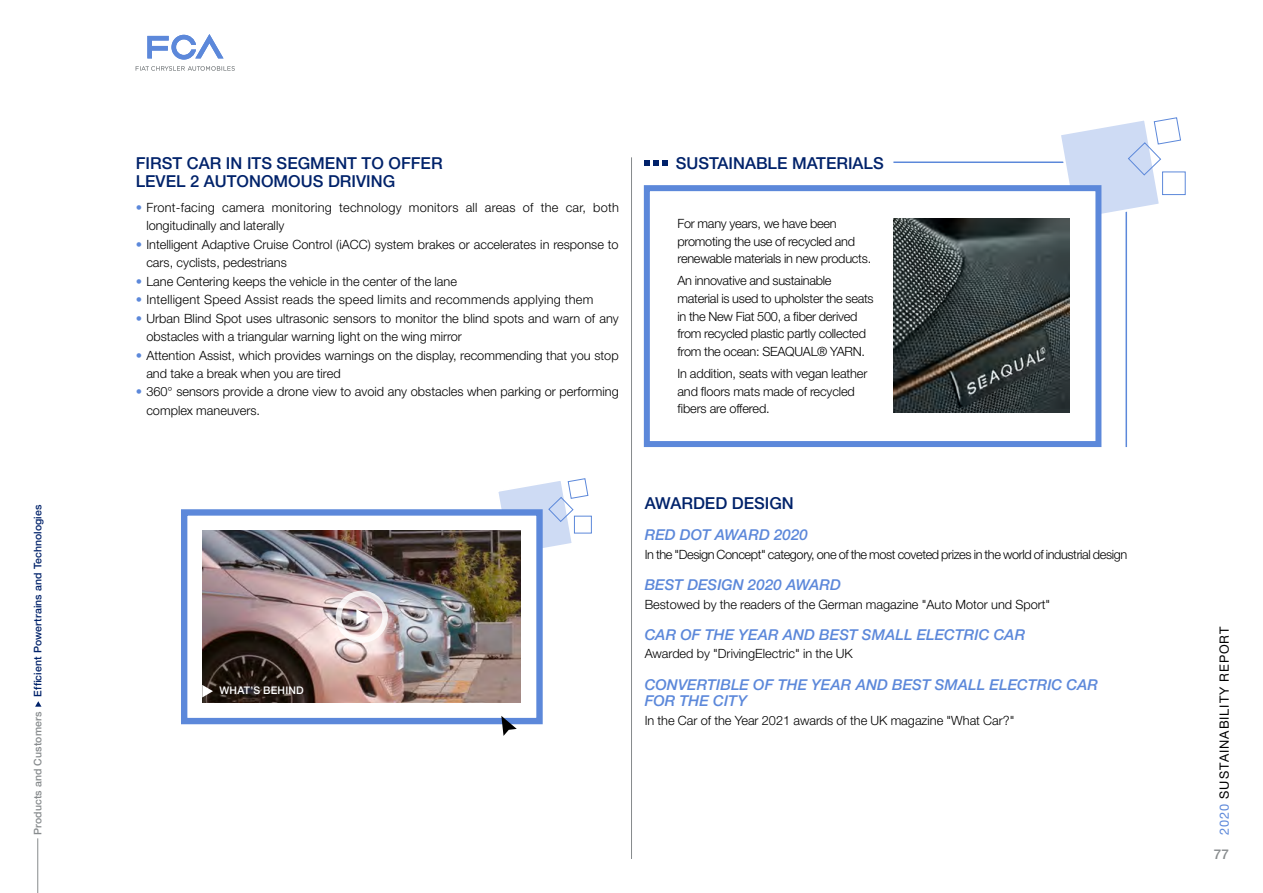
<style>
.page{position:relative;width:1263px;height:893px;background:#fff}
.page>*{position:absolute;margin:0;border:0;box-sizing:border-box;transform-origin:0 0}
.t1{font:500 16.5px/18px "Helvetica Neue LT Pro";color:#00226a}
.t2{font:italic 500 15px/16.5px "Helvetica Neue LT Pro";letter-spacing:.005em;color:#5c88da}
.t3{font:500 13.5px "Helvetica Neue LT Pro";color:#878b8d}
.t4{font:300 12.75px/18.5px "Helvetica Neue LT Pro";color:#000}
.t5{font:300 12.75px/17.7px "Helvetica Neue LT Pro";letter-spacing:-.02em;color:#000}
.t6{font:300 12.75px/18.5px "Helvetica Neue LT Pro";letter-spacing:.02em;color:#000}
.t7{font:300 12.75px "Helvetica Neue LT Pro";letter-spacing:-.03em;color:#000}
.t8{font:12.75px "Helvetica Neue LT Pro";letter-spacing:.07em;color:#000}
.t9{font:500 10.5px "Helvetica Neue LT Pro";letter-spacing:.01em;color:#00226a}
.t10{font:500 10.5px "Helvetica Neue LT Pro";letter-spacing:.01em;color:#878b8d}
.t11{font:500 10.5px "Helvetica Neue LT Pro";letter-spacing:.02em;color:#fff}
.s1{font-weight:400;color:#5c88da}
.s2{color:#5c88da}
</style>
<div class="page">
<hr style="left:37px;top:838px;width:1px;height:55px;background:#878b8d">
<svg style="left:35px;top:701px;width:7px;height:6px"></svg>
<svg style="left:893px;top:161px;width:234px;height:286px"></svg>
<svg style="left:1057px;top:117px;width:124px;height:106px"></svg>
<svg style="left:645px;top:160px;width:22px;height:5px"></svg>
<div style="left:647px;top:188px;width:451px;height:256px;background:#fff"></div>
<div style="left:644px;top:185px;width:457px;height:262px;border:6px solid #5c88da"></div>
<img style="left:893px;top:219px;width:176px;height:193px">
<svg style="left:498px;top:478px;width:90px;height:70px"></svg>
<div style="left:574px;top:516px;width:18px;height:17px;border:1px solid #5c88da"></div>
<div style="left:181px;top:509px;width:362px;height:215px;background:#fff;border:6px solid #5c88da"></div>
<svg style="left:501px;top:716px;width:16px;height:20px"></svg>
<img style="left:203px;top:531px;width:318px;height:172px">
<svg style="left:202px;top:685px;width:11px;height:12px"></svg>
<svg style="left:336px;top:591px;width:52px;height:52px"></svg>
<hr style="left:631px;top:157px;width:1px;height:702px;background:#878b8d">
<svg style="left:147px;top:34px;width:76px;height:26px"></svg>
<svg style="left:136px;top:66px;width:99px;height:5px"></svg>
<p class="t9" style="left:32px;top:697px;width:194px;rotate:-90deg">Efficient Powertrains and Technologies</p>
<p class="t10" style="left:32px;top:835px;width:125px;rotate:-90deg">Products and Customers</p>
<p class="t1" style="left:136px;top:154px;width:308px">FIRST CAR IN ITS SEGMENT TO OFFER<br>LEVEL 2 AUTONOMOUS DRIVING</p>
<p class="t6" style="left:146px;top:198px;width:474px;text-indent:-11px"><span class="s1">•</span> Front-facing camera monitoring technology monitors all areas of the car, both longitudinally and laterally</p>
<p class="t4" style="left:146px;top:235px;width:474px;text-indent:-11px"><span class="s1">•</span> Intelligent Adaptive Cruise Control (iACC) system brakes or accelerates in response to cars, cyclists, pedestrians</p>
<p class="t4" style="left:136px;top:272px;width:323px"><span class="s1">•</span> Lane Centering keeps the vehicle in the center of the lane</p>
<p class="t6" style="left:136px;top:290px;width:459px"><span class="s1">•</span> Intelligent Speed Assist reads the speed limits and recommends applying them</p>
<p class="t4" style="left:146px;top:309px;width:474px;text-indent:-11px"><span class="s1">•</span> Urban Blind Spot uses ultrasonic sensors to monitor the blind spots and warn of any obstacles with a triangular warning light on the wing mirror</p>
<p class="t4" style="left:146px;top:346px;width:474px;text-indent:-11px"><span class="s1">•</span> Attention Assist, which provides warnings on the display, recommending that you stop and take a break when you are tired</p>
<p class="t4" style="left:146px;top:382px;width:474px;text-indent:-11px"><span class="s1">•</span> 360° sensors provide a drone view to avoid any obstacles when parking or performing complex maneuvers.</p>
<p class="t1" style="left:676px;top:154px;width:209px">SUSTAINABLE MATERIALS</p>
<p class="t5" style="left:677px;top:214px;width:195px">For many years, we have been promoting the use of recycled and renewable materials in new products.</p>
<p class="t5" style="left:677px;top:272px;width:198px">An innovative and sustainable material is used to upholster the seats in the New Fiat 500, a fiber derived from recycled plastic partly collected from the ocean: SEAQUAL® YARN.</p>
<p class="t4" style="left:677px;top:364px;width:191px;line-height:17.7px">In addition, seats with vegan leather and floors mats made of recycled fibers are offered.</p>
<p class="t11" style="left:219px;top:684px;width:86px">WHAT’S BEHIND</p>
<p class="t1" style="left:645px;top:494px;width:151px">AWARDED DESIGN</p>
<p class="t2" style="left:645px;top:526px;width:165px">RED DOT AWARD 2020</p>
<p class="t7" style="left:645px;top:546px;width:484px">In the "Design Concept" category, one of the most coveted prizes in the world of industrial design</p>
<p class="t2" style="left:645px;top:576px;width:198px">BEST DESIGN 2020 AWARD</p>
<p class="t4" style="left:645px;top:594px;width:407px">Bestowed by the readers of the German magazine "Auto Motor und Sport"</p>
<p class="t2" style="left:645px;top:626px;width:382px">CAR OF THE YEAR AND BEST SMALL ELECTRIC CAR</p>
<p class="t4" style="left:645px;top:644px;width:210px">Awarded by "DrivingElectric" in the UK</p>
<p class="t2" style="left:645px;top:676px;width:455px">CONVERTIBLE OF THE YEAR AND BEST SMALL ELECTRIC CAR<br>FOR THE CITY</p>
<p class="t4" style="left:645px;top:711px;width:371px">In the Car of the Year 2021 awards of the UK magazine "What Car?"</p>
<p class="t8" style="left:1217px;top:835px;width:210px;rotate:-90deg"><span class="s2">2020</span> SUSTAINABILITY REPORT</p>
<p class="t3" style="left:1214px;top:846px;width:17px">77</p>
</div>
